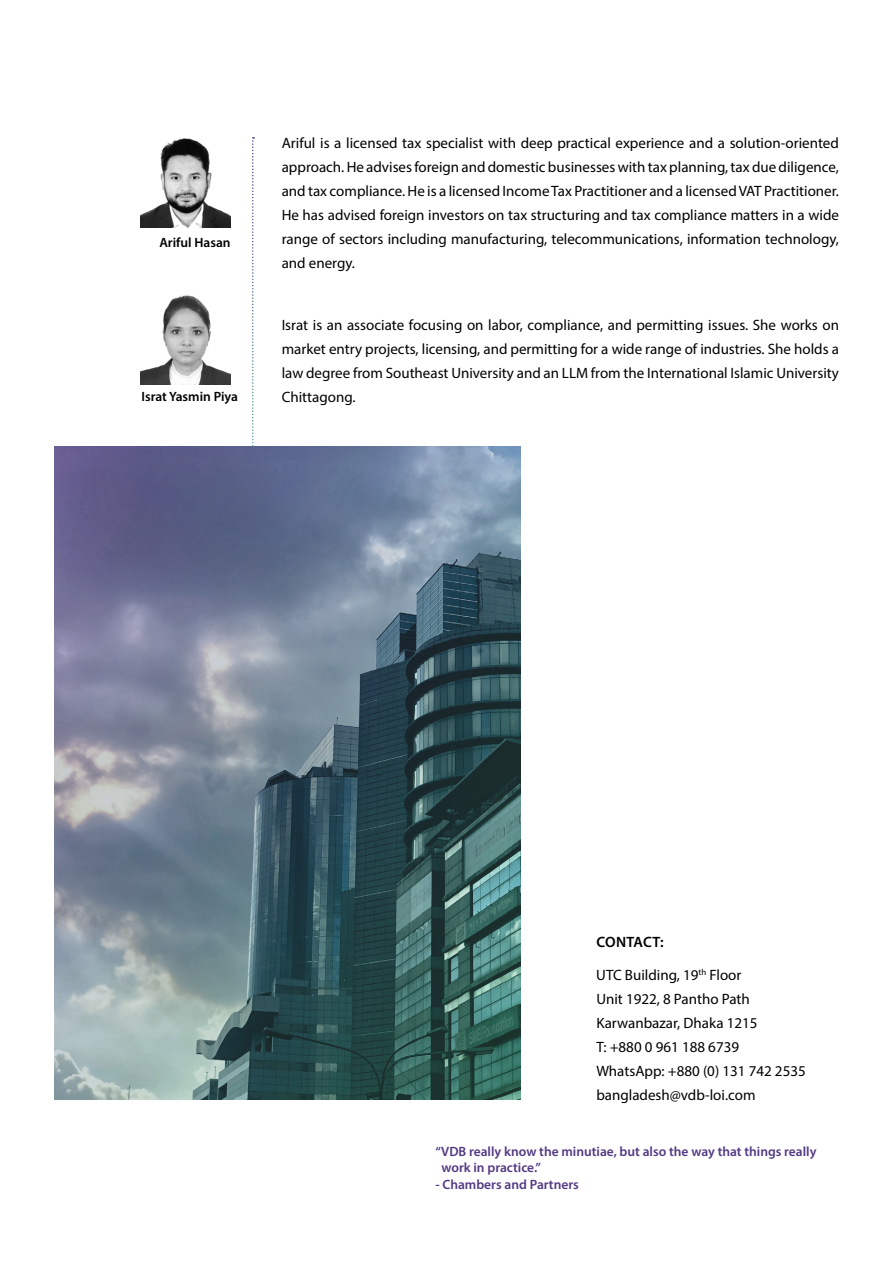
<style>
.page{position:relative;width:893px;height:1263px;background:#fff}
.page>*{position:absolute;margin:0;border:0;box-sizing:border-box;transform-origin:0 0}
.t1{font:15px/24px "Myriad Pro";color:#000;text-align:justify}
.t2{font:600 15px "Myriad Pro";letter-spacing:.01em;color:#000}
.t3{font:600 13.5px/16.5px "Myriad Pro";color:#523982}
.t4{font:600 13.5px "Myriad Pro";color:#000}
</style>
<div class="page">
<img style="left:141px;top:138px;width:90px;height:90px">
<img style="left:141px;top:295px;width:90px;height:89px">
<svg style="left:252px;top:137px;width:2px;height:309px"></svg>
<svg style="left:54px;top:446px;width:466px;height:654px;background:#5f7482"></svg>
<p class="t4" style="left:159px;top:234px;width:73px">Ariful Hasan</p>
<p class="t1" style="left:282px;top:131px;width:559px">Ariful is a licensed tax specialist with deep practical experience and a solution-oriented approach. He advises foreign and domestic businesses with tax planning, tax due diligence, and tax compliance. He is a licensed Income Tax Practitioner and a licensed VAT Practitioner.<br>He has advised foreign investors on tax structuring and tax compliance matters in a wide range of sectors including manufacturing, telecommunications, information technology, and energy.</p>
<p class="t1" style="left:282px;top:313px;width:559px">Israt is an associate focusing on labor, compliance, and permitting issues. She works on market entry projects, licensing, and permitting for a wide range of industries. She holds a law degree from Southeast University and an LLM from the International Islamic University</p>
<p class="t4" style="left:142px;top:388px;width:98px">Israt Yasmin Piya</p>
<p class="t1" style="left:282px;top:385px;width:75px">Chittagong.</p>
<p class="t2" style="left:596px;top:932px;width:69px">CONTACT:</p>
<p class="t1" style="left:596px;top:962px;width:211px;text-align:left">UTC Building, 19<sup>th</sup> Floor<br>Unit 1922, 8 Pantho Path<br>Karwanbazar, Dhaka 1215<br>T: +880 0 961 188 6739<br>WhatsApp: +880 (0) 131 742 2535 bangladesh@vdb-loi.com</p>
<p class="t3" style="left:441px;top:1142px;width:376px;text-indent:-6px">“VDB really know the minutiae, but also the way that things really work in practice.”</p>
<p class="t3" style="left:435px;top:1175px;width:145px">- Chambers and Partners</p>
</div>
